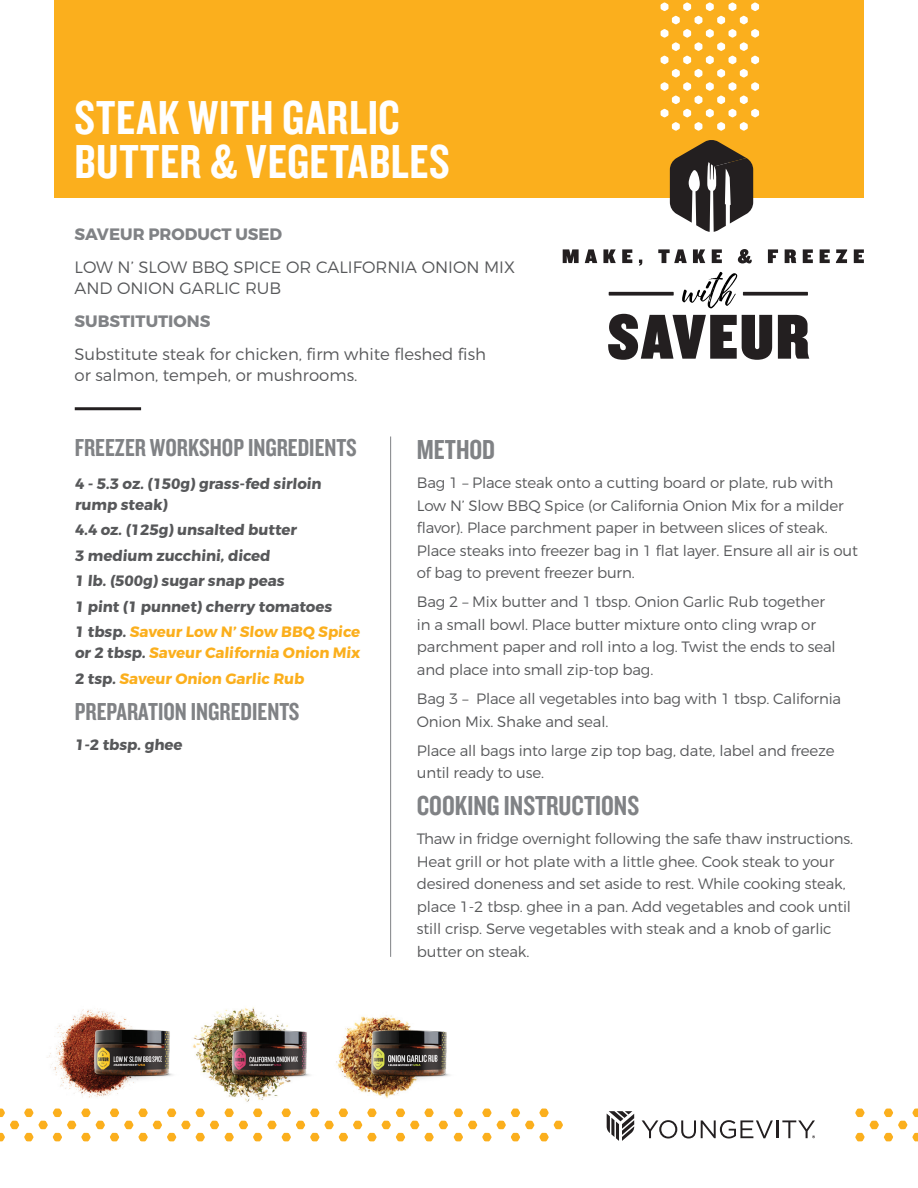
<style>
.page{position:relative;width:918px;height:1188px;background:#fff}
.page>*{position:absolute;margin:0;border:0;box-sizing:border-box;transform-origin:0 0}
.t1{font:49.5px/43.5px "Knockout HTF49 Liteweight";letter-spacing:.015em;color:#fff}
.t2{font:28.5px "Knockout HTF49 Liteweight";color:#808285}
.t3{font:25.5px "Knockout HTF49 Liteweight";color:#808285}
.t4{font:300 16.5px/33px "Montserrat";color:#57585a}
.t5{font:300 15px/22.5px "Montserrat";letter-spacing:-.01em;color:#57585a}
.t6{font:700 15px/21px "Montserrat";color:#57585a}
.t7{font:700 15px/21px "Montserrat";color:#fbaf1d}
.s1{font-weight:700;color:#808285}
.s2{color:#57585a}
</style>
<div class="page">
<hr style="left:75px;top:407px;width:66px;height:3px;background:#231f20">
<hr style="left:390px;top:436px;width:1px;height:521px;background:#808285">
<img style="left:46px;top:1024px;width:100px;height:85px">
<img style="left:62px;top:1008px;width:111px;height:89px">
<img style="left:193px;top:1007px;width:96px;height:102px">
<img style="left:200px;top:1008px;width:250px;height:90px">
<svg style="left:0;top:1109px;width:918px;height:32px"></svg>
<div style="left:54px;top:0;width:810px;height:198px;background:#fbaf1d"></div>
<svg style="left:778px;top:315px;width:31px;height:44px"></svg>
<svg style="left:563px;top:249px;width:16px;height:14px"></svg>
<svg style="left:585px;top:249px;width:12px;height:14px"></svg>
<svg style="left:603px;top:249px;width:13px;height:14px"></svg>
<svg style="left:622px;top:249px;width:10px;height:14px"></svg>
<svg style="left:639px;top:260px;width:3px;height:6px"></svg>
<svg style="left:658px;top:249px;width:29px;height:14px"></svg>
<svg style="left:693px;top:249px;width:12px;height:14px"></svg>
<svg style="left:712px;top:249px;width:10px;height:14px"></svg>
<svg style="left:738px;top:249px;width:14px;height:14px"></svg>
<svg style="left:768px;top:249px;width:10px;height:14px"></svg>
<svg style="left:785px;top:249px;width:11px;height:14px"></svg>
<svg style="left:803px;top:249px;width:10px;height:14px"></svg>
<svg style="left:820px;top:249px;width:10px;height:14px"></svg>
<svg style="left:836px;top:249px;width:11px;height:14px"></svg>
<svg style="left:854px;top:249px;width:10px;height:14px"></svg>
<svg style="left:743px;top:292px;width:65px;height:4px"></svg>
<svg style="left:608px;top:272px;width:164px;height:88px"></svg>
<svg style="left:661px;top:2px;width:98px;height:230px"></svg>
<p class="t1" style="left:75px;top:98px;width:377px">STEAK WITH GARLIC<br>BUTTER &amp; VEGETABLES</p>
<p class="t4" style="left:75px;top:217px;width:442px"><span class="s1">SAVEUR PRODUCT USED<br></span>LOW N’ SLOW BBQ SPICE OR CALIFORNIA ONION MIX</p>
<p class="t4" style="left:75px;top:271px;width:208px">AND ONION GARLIC RUB</p>
<p class="t4" style="left:75px;top:304px;width:413px"><span class="s1">SUBSTITUTIONS<br></span>Substitute steak for chicken, firm white fleshed fish</p>
<p class="t4" style="left:75px;top:358px;width:284px">or salmon, tempeh, or mushrooms.</p>
<p class="t3" style="left:75px;top:435px;width:283px">FREEZER WORKSHOP INGREDIENTS</p>
<p class="t6" style="left:75px;top:473px;width:250px">4 - 5.3 oz. (150g) grass-fed sirloin rump steak)</p>
<p class="t6" style="left:75px;top:520px;width:225px">4.4 oz. (125g) unsalted butter</p>
<p class="t6" style="left:75px;top:545px;width:199px">3 medium zucchini, diced</p>
<p class="t6" style="left:75px;top:571px;width:213px">1 lb. (500g) sugar snap peas</p>
<p class="t6" style="left:75px;top:596px;width:260px">1 pint (1 punnet) cherry tomatoes</p>
<p class="t7" style="left:75px;top:622px;width:289px"><span class="s2">1 tbsp.</span> Saveur Low N’ Slow BBQ Spice <span class="s2">or 2 tbsp.</span> Saveur California Onion Mix</p>
<p class="t7" style="left:75px;top:668px;width:233px"><span class="s2">2 tsp.</span> Saveur Onion Garlic Rub</p>
<p class="t3" style="left:75px;top:699px;width:226px">PREPARATION INGREDIENTS</p>
<p class="t6" style="left:75px;top:734px;width:111px">1-2 tbsp. ghee</p>
<p class="t2" style="left:417px;top:435px;width:80px">METHOD</p>
<p class="t5" style="left:417px;top:471px;width:443px">Bag 1 – Place steak onto a cutting board or plate, rub with Low N’ Slow BBQ Spice (or California Onion Mix for a milder flavor). Place parchment paper in between slices of steak.<br>Place steaks into freezer bag in 1 flat layer. Ensure all air is out of bag to prevent freezer burn.</p>
<p class="t5" style="left:417px;top:590px;width:420px">Bag 2 – Mix butter and 1 tbsp. Onion Garlic Rub together in a small bowl. Place butter mixture onto cling wrap or parchment paper and roll into a log. Twist the ends to seal and place into small zip-top bag.</p>
<p class="t5" style="left:417px;top:687px;width:426px">Bag 3 – Place all vegetables into bag with 1 tbsp. California<br>Onion Mix. Shake and seal.</p>
<p class="t5" style="left:417px;top:739px;width:419px">Place all bags into large zip top bag, date, label and freeze until ready to use.</p>
<p class="t2" style="left:417px;top:791px;width:224px">COOKING INSTRUCTIONS</p>
<p class="t5" style="left:417px;top:827px;width:438px">Thaw in fridge overnight following the safe thaw instructions.<br>Heat grill or hot plate with a little ghee. Cook steak to your desired doneness and set aside to rest. While cooking steak, place 1-2 tbsp. ghee in a pan. Add vegetables and cook until still crisp. Serve vegetables with steak and a knob of garlic butter on steak.</p>
</div>
